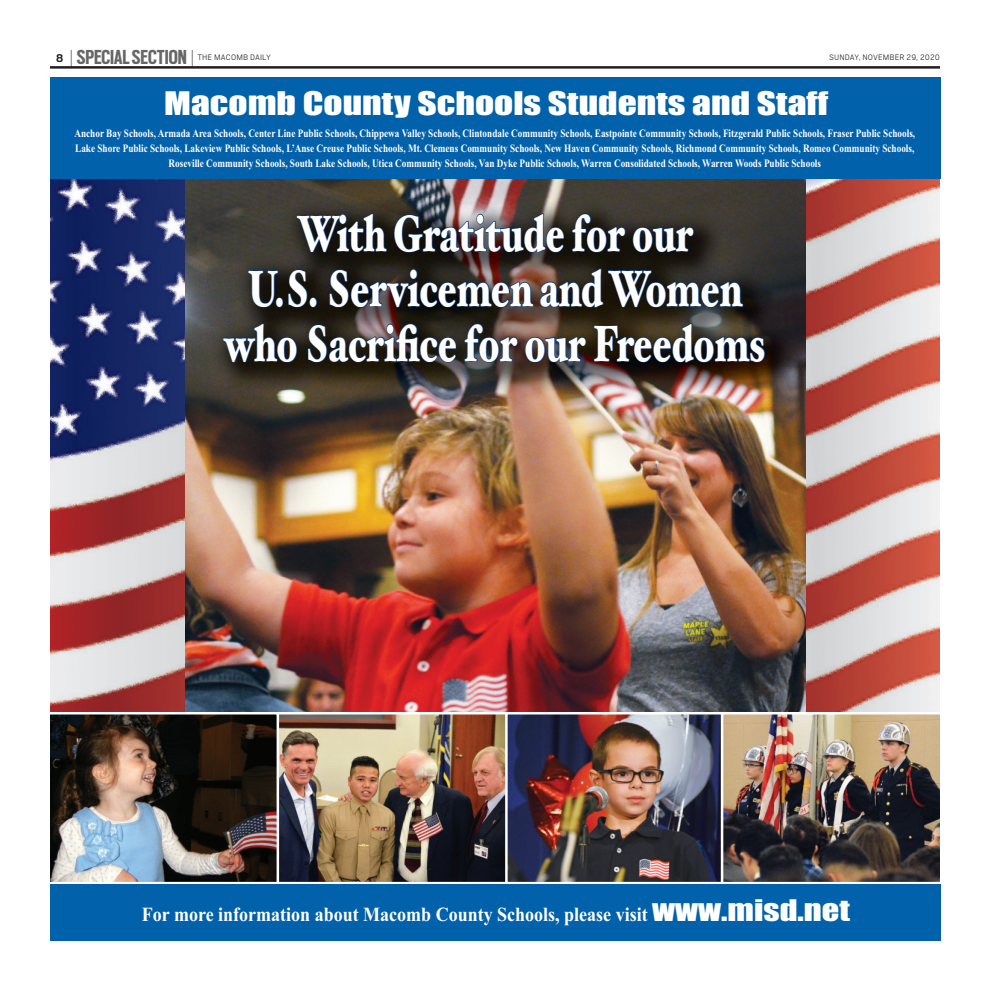
<style>
.page{position:relative;width:990px;height:990px;background:#fff}
.page>*{position:absolute;margin:0;border:0;box-sizing:border-box;transform-origin:0 0}
.t1{font:900 51px/55px "Hoefler Text";color:#fff;text-align:center;scale:.7 1}
.t2{font:30px "Impact";color:#fff;scale:1.25 1}
.t3{font:700 22.5px "Scout Cond";color:#666}
.t4{font:700 20px "Times New Roman";color:#fff;scale:.9 1}
.t5{font:700 12.5px "Cub Scout";color:#231f20}
.t6{font:700 11.25px/15px "Times New Roman";color:#fff;text-align:center;scale:.82 1}
.t7{font:300 8.75px "Cub Scout";letter-spacing:.01em;color:#231f20}
.s1{font-family:"Cub Scout";font-weight:300;font-size:21.5px;color:#231f20}
.s2{font-family:"Impact";font-weight:400;font-size:27.5px}
</style>
<div class="page">
<img style="left:185px;top:179px;width:621px;height:533px">
<img style="left:806px;top:179px;width:134px;height:533px">
<img style="left:50px;top:179px;width:135px;height:533px">
<img style="left:208px;top:199px;width:590px;height:196px">
<img style="left:222px;top:196px;width:544px;height:286px">
<img style="left:279px;top:715px;width:442px;height:166px">
<div style="left:273px;top:712px;width:236px;height:172px;border:2px solid #fff"></div>
<div style="left:505px;top:712px;width:223px;height:172px;border:2px solid #fff"></div>
<div style="left:50px;top:77px;width:890px;height:102px;background:#0161aa"></div>
<img style="left:50px;top:712px;width:229px;height:172px">
<img style="left:721px;top:712px;width:219px;height:172px">
<div style="left:50px;top:884px;width:890px;height:57px;background:#0161aa"></div>
<hr style="left:50px;top:66px;width:890px;height:3px;background:#231f20">
<h3 class="t3" style="left:70px;top:43px;width:125px"><span class="s1">|</span> SPECIALSECTION <span class="s1">|</span></h3>
<p class="t5" style="left:56px;top:50px;width:9px">8</p>
<p class="t7" style="left:197px;top:55px;width:75px">THE MACOMB DAILY</p>
<p class="t7" style="left:829px;top:55px;width:112px">SUNDAY, NOVEMBER 29, 2020</p>
<h2 class="t2" style="left:164px;top:88px;width:533px">Macomb County Schools Students and Staff</h2>
<p class="t6" style="left:74px;top:127px;width:1027px">Anchor Bay Schools, Armada Area Schools, Center Line Public Schools, Chippewa Valley Schools, Clintondale Community Schools, Eastpointe Community Schools, Fitzgerald Public Schools, Fraser Public Schools,<br>Lake Shore Public Schools, Lakeview Public Schools, L’Anse Creuse Public Schools, Mt. Clemens Community Schools, New Haven Community Schools, Richmond Community Schools, Romeo Community Schools,<br>Roseville Community Schools, South Lake Schools, Utica Community Schools, Van Dyke Public Schools, Warren Consolidated Schools, Warren Woods Public Schools</p>
<h1 class="t1" style="left:225px;top:206px;width:775px">With Gratitude for our<br>U.S. Servicemen andWomen who Sacrifice for our Freedoms</h1>
<h3 class="t4" style="left:142px;top:907px;width:788px">For more information about Macomb County Schools, please visit <span class="s2">www.misd.net</span></h3>
</div>
